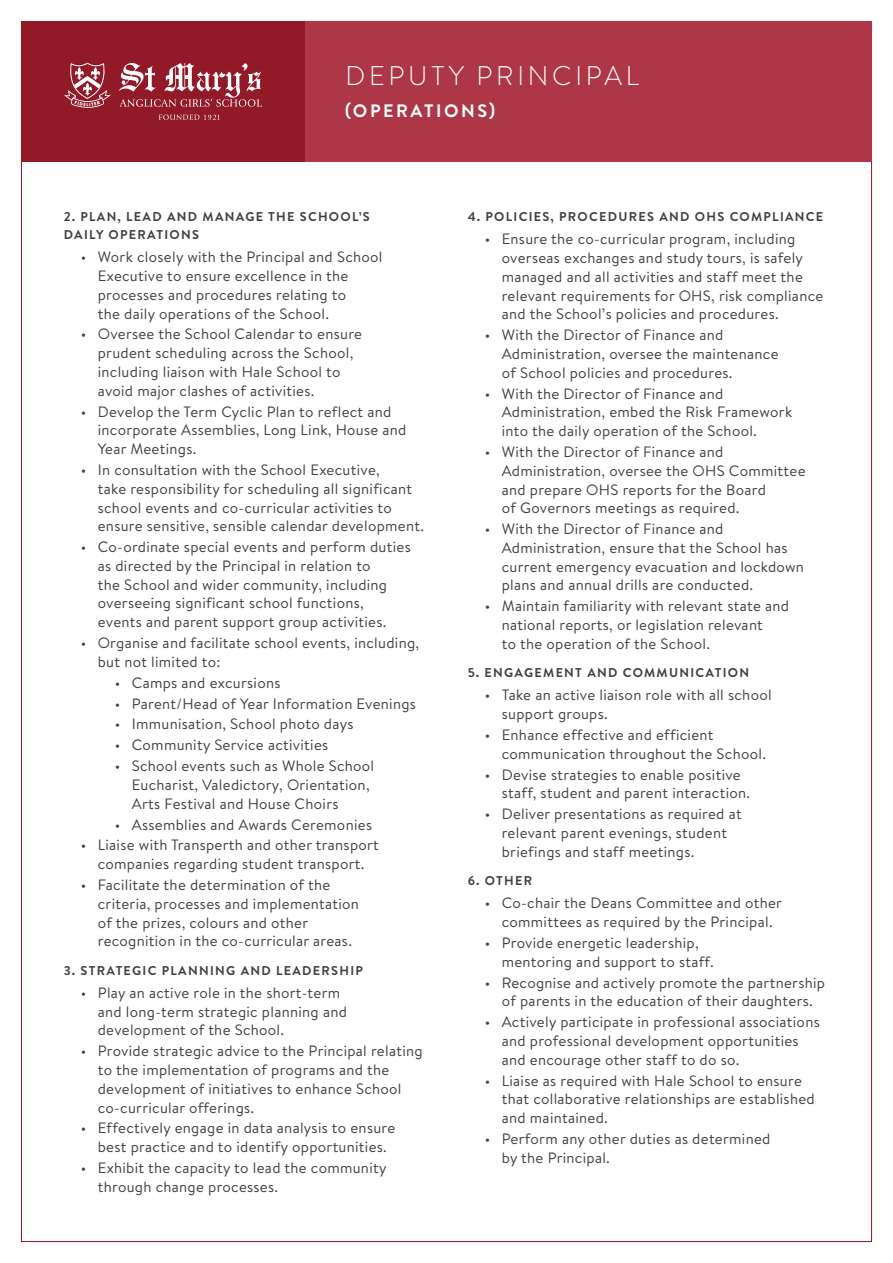
<style>
.page{position:relative;width:893px;height:1263px;background:#fff}
.page>*{position:absolute;margin:0;border:0;box-sizing:border-box;transform-origin:0 0}
.t1{font:300 27px "Brandon Text";letter-spacing:.14em;color:#fff}
.t2{font:700 18px "Brandon Text";letter-spacing:.14em;color:#fff}
.t3{font:15px/18.8px "Brandon Text";letter-spacing:.02em;color:#414042}
.t4{font:700 12.75px/18px "Brandon Text";letter-spacing:.1em;color:#414042}
</style>
<div class="page">
<div style="left:303px;top:21px;width:569px;height:140px;background:#ad3747"></div>
<div style="left:21px;top:21px;width:284px;height:140px;background:#911928"></div>
<svg style="left:119px;top:63px;width:143px;height:44px"></svg>
<svg style="left:159px;top:115px;width:61px;height:5px"></svg>
<svg style="left:64px;top:63px;width:47px;height:45px"></svg>
<h1 class="t1" style="left:345px;top:57px;width:295px">DEPUTY PRINCIPAL</h1>
<p class="t2" style="left:345px;top:98px;width:151px">(OPERATIONS)</p>
<p class="t4" style="left:64px;top:208px;width:308px">2. PLAN, LEAD AND MANAGE THE SCHOOL’S<br>DAILY OPERATIONS</p>
<p class="t3" style="left:98px;top:247px;width:286px;text-indent:-17px">• Work closely with the Principal and School Executive to ensure excellence in the processes and procedures relating to<br>the daily operations of the School.</p>
<p class="t3" style="left:98px;top:324px;width:266px;text-indent:-17px">• Oversee the School Calendar to ensure prudent scheduling across the School, including liaison with Hale School to avoid major clashes of activities.</p>
<p class="t3" style="left:98px;top:401px;width:310px;text-indent:-17px">• Develop the Term Cyclic Plan to reflect and incorporate Assemblies, Long Link, House and<br>Year Meetings.</p>
<p class="t3" style="left:98px;top:460px;width:328px;text-indent:-17px">• In consultation with the School Executive,<br>take responsibility for scheduling all significant school events and co-curricular activities to ensure sensitive, sensible calendar development.</p>
<p class="t3" style="left:98px;top:537px;width:314px;text-indent:-17px">• Co-ordinate special events and perform duties as directed by the Principal in relation to<br>the School and wider community, including overseeing significant school functions, events and parent support group activities.</p>
<p class="t3" style="left:98px;top:633px;width:323px;text-indent:-17px">• Organise and facilitate school events, including, but not limited to:</p>
<p class="t3" style="left:115px;top:673px;width:167px">• Camps and excursions</p>
<p class="t3" style="left:115px;top:693px;width:303px">• Parent/Head of Year Information Evenings</p>
<p class="t3" style="left:115px;top:714px;width:240px">• Immunisation, School photo days</p>
<p class="t3" style="left:115px;top:735px;width:215px">• Community Service activities</p>
<p class="t3" style="left:132px;top:756px;width:244px;text-indent:-17px">• School events such as Whole School<br>Eucharist, Valedictory, Orientation,<br>Arts Festival and House Choirs</p>
<p class="t3" style="left:115px;top:814px;width:259px">• Assemblies and Awards Ceremonies</p>
<p class="t3" style="left:81px;top:835px;width:300px;text-align:center">• Liaise with Transperth and other transport companies regarding student transport.</p>
<p class="t3" style="left:98px;top:875px;width:263px;text-indent:-17px">• Facilitate the determination of the criteria, processes and implementation of the prizes, colours and other recognition in the co-curricular areas.</p>
<p class="t4" style="left:64px;top:961px;width:301px">3. STRATEGIC PLANNING AND LEADERSHIP</p>
<p class="t3" style="left:98px;top:983px;width:251px;text-indent:-17px">• Play an active role in the short-term and long-term strategic planning and development of the School.</p>
<p class="t3" style="left:98px;top:1041px;width:326px;text-indent:-17px">• Provide strategic advice to the Principal relating to the implementation of programs and the development of initiatives to enhance School co-curricular offerings.</p>
<p class="t3" style="left:81px;top:1118px;width:316px;text-align:center">• Effectively engage in data analysis to ensure best practice and to identify opportunities.</p>
<p class="t3" style="left:98px;top:1158px;width:290px;text-indent:-17px">• Exhibit the capacity to lead the community through change processes.</p>
<p class="t4" style="left:468px;top:208px;width:357px">4. POLICIES, PROCEDURES AND OHS COMPLIANCE</p>
<p class="t3" style="left:502px;top:229px;width:323px;text-indent:-17px">• Ensure the co-curricular program, including overseas exchanges and study tours, is safely managed and all activities and staff meet the relevant requirements for OHS, risk compliance and the School’s policies and procedures.</p>
<p class="t3" style="left:502px;top:325px;width:278px;text-indent:-17px">• With the Director of Finance and<br>Administration, oversee the maintenance of School policies and procedures.</p>
<p class="t3" style="left:502px;top:383px;width:292px;text-indent:-17px">• With the Director of Finance and<br>Administration, embed the Risk Framework into the daily operation of the School.</p>
<p class="t3" style="left:502px;top:442px;width:305px;text-indent:-17px">• With the Director of Finance and Administration, oversee the OHS Committee and prepare OHS reports for the Board<br>of Governors meetings as required.</p>
<p class="t3" style="left:502px;top:519px;width:304px;text-indent:-17px">• With the Director of Finance and Administration, ensure that the School has current emergency evacuation and lockdown plans and annual drills are conducted.</p>
<p class="t3" style="left:502px;top:596px;width:289px;text-indent:-17px">• Maintain familiarity with relevant state and national reports, or legislation relevant<br>to the operation of the School.</p>
<p class="t4" style="left:468px;top:664px;width:283px">5. ENGAGEMENT AND COMMUNICATION</p>
<p class="t3" style="left:502px;top:685px;width:271px;text-indent:-17px">• Take an active liaison role with all school support groups.</p>
<p class="t3" style="left:502px;top:725px;width:266px;text-indent:-17px">• Enhance effective and efficient communication throughout the School.</p>
<p class="t3" style="left:502px;top:764px;width:250px;text-indent:-17px">• Devise strategies to enable positive staff, student and parent interaction.</p>
<p class="t3" style="left:502px;top:804px;width:241px;text-indent:-17px">• Deliver presentations as required at relevant parent evenings, student briefings and staff meetings.</p>
<p class="t4" style="left:468px;top:872px;width:66px">6. OTHER</p>
<p class="t3" style="left:485px;top:893px;width:299px;text-align:center">• Co-chair the Deans Committee and other committees as required by the Principal.</p>
<p class="t3" style="left:502px;top:933px;width:213px;text-indent:-17px">• Provide energetic leadership, mentoring and support to staff.</p>
<p class="t3" style="left:485px;top:973px;width:342px;text-align:center">• Recognise and actively promote the partnership of parents in the education of their daughters.</p>
<p class="t3" style="left:502px;top:1012px;width:320px;text-indent:-17px">• Actively participate in professional associations and professional development opportunities and encourage other staff to do so.</p>
<p class="t3" style="left:502px;top:1071px;width:315px;text-indent:-17px">• Liaise as required with Hale School to ensure that collaborative relationships are established and maintained.</p>
<p class="t3" style="left:502px;top:1129px;width:270px;text-indent:-17px">• Perform any other duties as determined by the Principal.</p>
</div>
